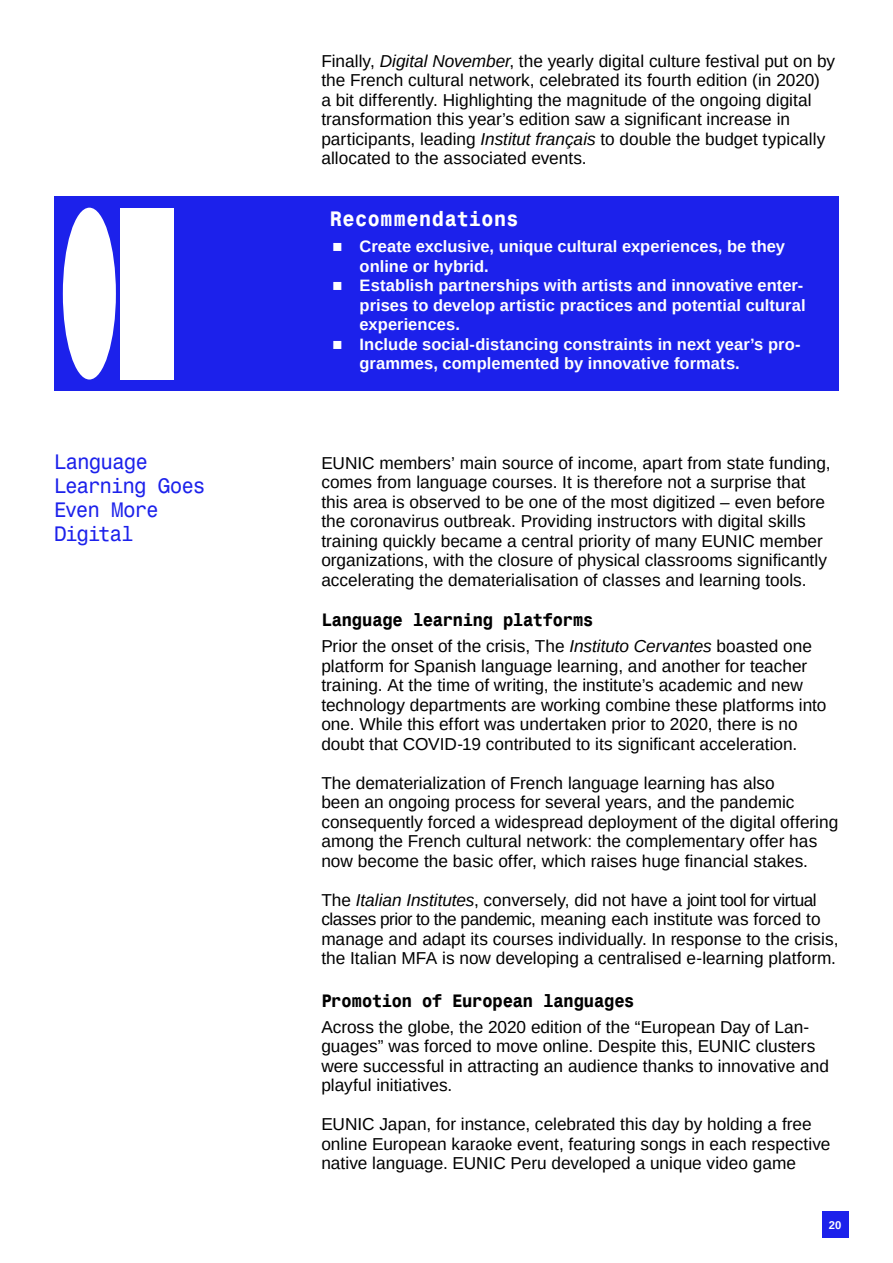
<style>
.page{position:relative;width:893px;height:1263px;background:#fff}
.page>*{position:absolute;margin:0;border:0;box-sizing:border-box;transform-origin:0 0}
.t1{font:21px/24px "Monospace 821 BT";letter-spacing:-.05em;color:#1c21eb}
.t2{font:700 21px "Monospace 821 BT";color:#fff}
.t3{font:700 18px "Monospace 821 BT";letter-spacing:-.04em;color:#000}
.t4{font:17.25px/19.5px "Liberation Sans";color:#000}
.t5{font:700 16.5px/19.5px "Liberation Sans";letter-spacing:.005em;color:#fff}
.t6{font:700 11.25px "Liberation Sans";color:#fff}
.s1{font-style:italic}
.s2{font-weight:400}
</style>
<div class="page">
<div style="left:822px;top:1211px;width:26px;height:27px;background:#1c21eb"></div>
<div style="left:54px;top:196px;width:785px;height:195px;background:#1c21eb"></div>
<div style="left:121px;top:208px;width:53px;height:171px;background:#fff"></div>
<div style="left:63px;top:208px;width:53px;height:171px;background:#fff;border-radius:50%"></div>
<p class="t1" style="left:54px;top:449px;width:153px">Language<br>Learning Goes<br>Even More<br>Digital</p>
<p class="t4" style="left:321px;top:51px;width:515px">Finally, <span class="s1">Digital November</span>, the yearly digital culture festival put on by the French cultural network, celebrated its fourth edition (in 2020)<br>a bit differently. Highlighting the magnitude of the ongoing digital transformation this year’s edition saw a significant increase in participants, leading <span class="s1">Institut français</span> to double the budget typically allocated to the associated events.</p>
<p class="t2" style="left:330px;top:206px;width:190px">Recommendations</p>
<p class="t5" style="left:360px;top:237px;width:427px;text-indent:-27px"><span class="s2">■</span> Create exclusive, unique cultural experiences, be they online or hybrid.</p>
<p class="t5" style="left:360px;top:276px;width:448px;text-indent:-27px"><span class="s2">■</span> Establish partnerships with artists and innovative enter&shy;prises to develop artistic practices and potential cultural experiences.</p>
<p class="t5" style="left:360px;top:334px;width:443px;text-indent:-27px"><span class="s2">■</span> Include social-distancing constraints in next year’s pro&shy;grammes, complemented by innovative formats.</p>
<p class="t4" style="left:321px;top:453px;width:511px">EUNIC members’ main source of income, apart from state funding, comes from language courses. It is therefore not a surprise that this area is observed to be one of the most digitized – even before the coronavirus outbreak. Providing instructors with digital skills training quickly became a central priority of many EUNIC member organizations, with the closure of physical classrooms significantly accelerating the dematerialisation of classes and learning tools.</p>
<p class="t3" style="left:321px;top:609px;width:274px">Language learning platforms</p>
<p class="t4" style="left:321px;top:636px;width:507px">Prior the onset of the crisis, The <span class="s1">Instituto Cervantes</span> boasted one platform for Spanish language learning, and another for teacher training. At the time of writing, the institute’s academic and new technology departments are working combine these platforms into one. While this effort was undertaken prior to 2020, there is no doubt that COVID-19 contributed to its significant acceleration.</p>
<p class="t4" style="left:321px;top:773px;width:518px">The dematerialization of French language learning has also<br>been an ongoing process for several years, and the pandemic consequently forced a widespread deployment of the digital offering among the French cultural network: the complementary offer has now become the basic offer, which raises huge financial stakes.</p>
<p class="t4" style="left:321px;top:890px;width:519px">The <span class="s1">Italian Institutes</span>, conversely, did not have a joint tool for virtual classes prior to the pandemic, meaning each institute was forced to manage and adapt its courses individually. In response to the crisis, the Italian MFA is now developing a centralised e-learning platform.</p>
<p class="t3" style="left:321px;top:989px;width:315px">Promotion of European languages</p>
<p class="t4" style="left:321px;top:1017px;width:509px">Across the globe, the 2020 edition of the “European Day of Lan&shy;guages” was forced to move online. Despite this, EUNIC clusters were successful in attracting an audience thanks to innovative and playful initiatives.</p>
<p class="t4" style="left:321px;top:1114px;width:511px">EUNIC Japan, for instance, celebrated this day by holding a free online European karaoke event, featuring songs in each respective native language. EUNIC Peru developed a unique video game</p>
<p class="t6" style="left:829px;top:1217px;width:14px">20</p>
</div>
